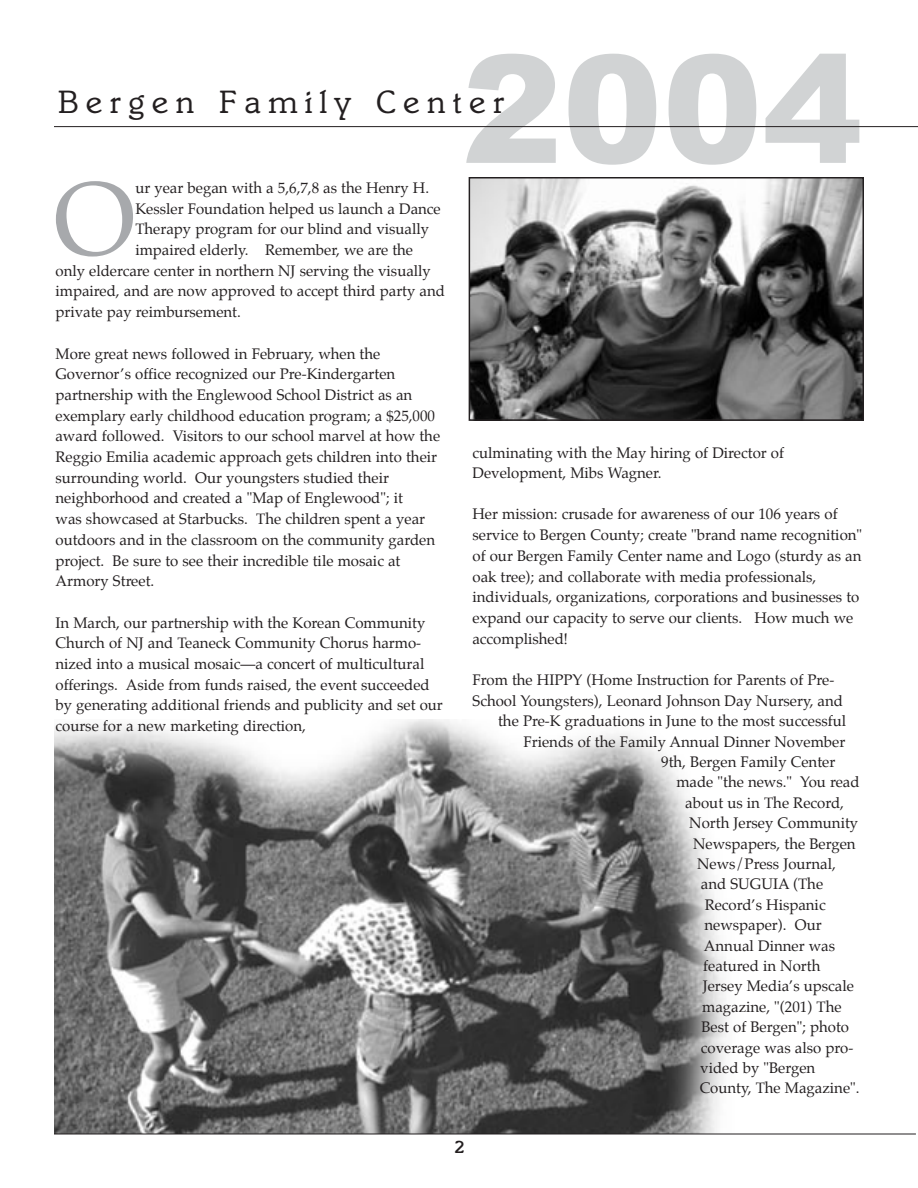
<style>
.page{position:relative;width:918px;height:1188px;background:#fff}
.page>*{position:absolute;margin:0;border:0;box-sizing:border-box;transform-origin:0 0}
.t1{font:900 150px "Arial";color:#d1d3d4}
.t2{font:104.4px "Palatino";color:#a7a9ac}
.t3{font:33px "Italia";letter-spacing:.22em;color:#231f20}
.t4{font:500 18px "Italia";color:#231f20}
.t5{font:15px/20.7px "Palatino";color:#231f20}
</style>
<div class="page">
<img style="left:54px;top:720px;width:715px;height:414px">
<hr style="left:54px;top:1134px;width:862px;height:1px;background:#231f20">
<img style="left:472px;top:180px;width:389px;height:238px">
<div style="left:469px;top:177px;width:395px;height:244px;border:2px solid #231f20"></div>
<hr style="left:54px;top:126px;width:864px;height:1px;background:#231f20">
<h1 class="t1" style="left:462px;top:-2px;width:402px">2004</h1>
<h3 class="t3" style="left:58px;top:89px;width:447px">Bergen Family Center</h3>
<h2 class="t2" style="left:53px;top:169px;width:84px">O</h2>
<p class="t5" style="left:135px;top:179px;width:295px">ur year began with a 5,6,7,8 as the Henry H.</p>
<p class="t5" style="left:135px;top:199px;width:307px">Kessler Foundation helped us launch a Dance</p>
<p class="t5" style="left:135px;top:220px;width:295px">Therapy program for our blind and visually</p>
<p class="t5" style="left:135px;top:241px;width:279px">impaired elderly. Remember, we are the</p>
<p class="t5" style="left:56px;top:261px;width:377px">only eldercare center in northern NJ serving the visually</p>
<p class="t5" style="left:56px;top:282px;width:391px">impaired, and are now approved to accept third party and</p>
<p class="t5" style="left:56px;top:303px;width:187px">private pay reimbursement.</p>
<p class="t5" style="left:56px;top:344px;width:386px">More great news followed in February, when the Governor’s office recognized our Pre-Kindergarten partnership with the Englewood School District as an exemplary early childhood education program; a $25,000 award followed. Visitors to our school marvel at how the Reggio Emilia academic approach gets children into their surrounding world. Our youngsters studied their neighborhood and created a "Map of Englewood"; it<br>was showcased at Starbucks. The children spent a year outdoors and in the classroom on the community garden project. Be sure to see their incredible tile mosaic at Armory Street.</p>
<p class="t5" style="left:56px;top:613px;width:389px">In March, our partnership with the Korean Community Church of NJ and Teaneck Community Chorus harmo&shy;nized into a musical mosaic—a concert of multicultural offerings. Aside from funds raised, the event succeeded by generating additional friends and publicity and set our course for a new marketing direction,</p>
<p class="t5" style="left:472px;top:444px;width:313px;line-height:20.1px">culminating with the May hiring of Director of<br>Development, Mibs Wagner.</p>
<p class="t5" style="left:472px;top:505px;width:391px">Her mission: crusade for awareness of our 106 years of service to Bergen County; create "brand name recognition" of our Bergen Family Center name and Logo (sturdy as an oak tree); and collaborate with media professionals, individuals, organizations, corporations and businesses to expand our capacity to serve our clients. How much we accomplished!</p>
<p class="t5" style="left:472px;top:671px;width:363px">From the HIPPY (Home Instruction for Parents of Pre-</p>
<p class="t5" style="left:472px;top:691px;width:372px">School Youngsters), Leonard Johnson Day Nursery, and</p>
<p class="t5" style="left:498px;top:712px;width:350px">the Pre-K graduations in June to the most successful</p>
<p class="t5" style="left:523px;top:732px;width:323px">Friends of the Family Annual Dinner November</p>
<p class="t5" style="left:661px;top:753px;width:176px">9th, Bergen Family Center</p>
<p class="t5" style="left:676px;top:773px;width:185px">made "the news." You read</p>
<p class="t5" style="left:685px;top:793px;width:160px">about us in The Record,</p>
<p class="t5" style="left:689px;top:814px;width:171px">North Jersey Community</p>
<p class="t5" style="left:693px;top:834px;width:164px">Newspapers, the Bergen</p>
<p class="t5" style="left:697px;top:855px;width:140px">News/Press Journal,</p>
<p class="t5" style="left:701px;top:875px;width:124px">and SUGUIA (The</p>
<p class="t5" style="left:705px;top:895px;width:122px">Record’s Hispanic</p>
<p class="t5" style="left:705px;top:916px;width:119px">newspaper). Our</p>
<p class="t5" style="left:704px;top:936px;width:133px">Annual Dinner was</p>
<p class="t5" style="left:703px;top:957px;width:119px">featured in North</p>
<p class="t5" style="left:703px;top:977px;width:153px">Jersey Media’s upscale</p>
<p class="t5" style="left:702px;top:997px;width:141px">magazine, "(201) The</p>
<p class="t5" style="left:701px;top:1018px;width:149px">Best of Bergen"; photo</p>
<p class="t5" style="left:701px;top:1038px;width:154px">coverage was also pro-</p>
<p class="t5" style="left:700px;top:1059px;width:117px">vided by "Bergen</p>
<p class="t5" style="left:700px;top:1079px;width:161px">County, The Magazine".</p>
<p class="t4" style="left:455px;top:1140px;width:12px">2</p>
</div>
